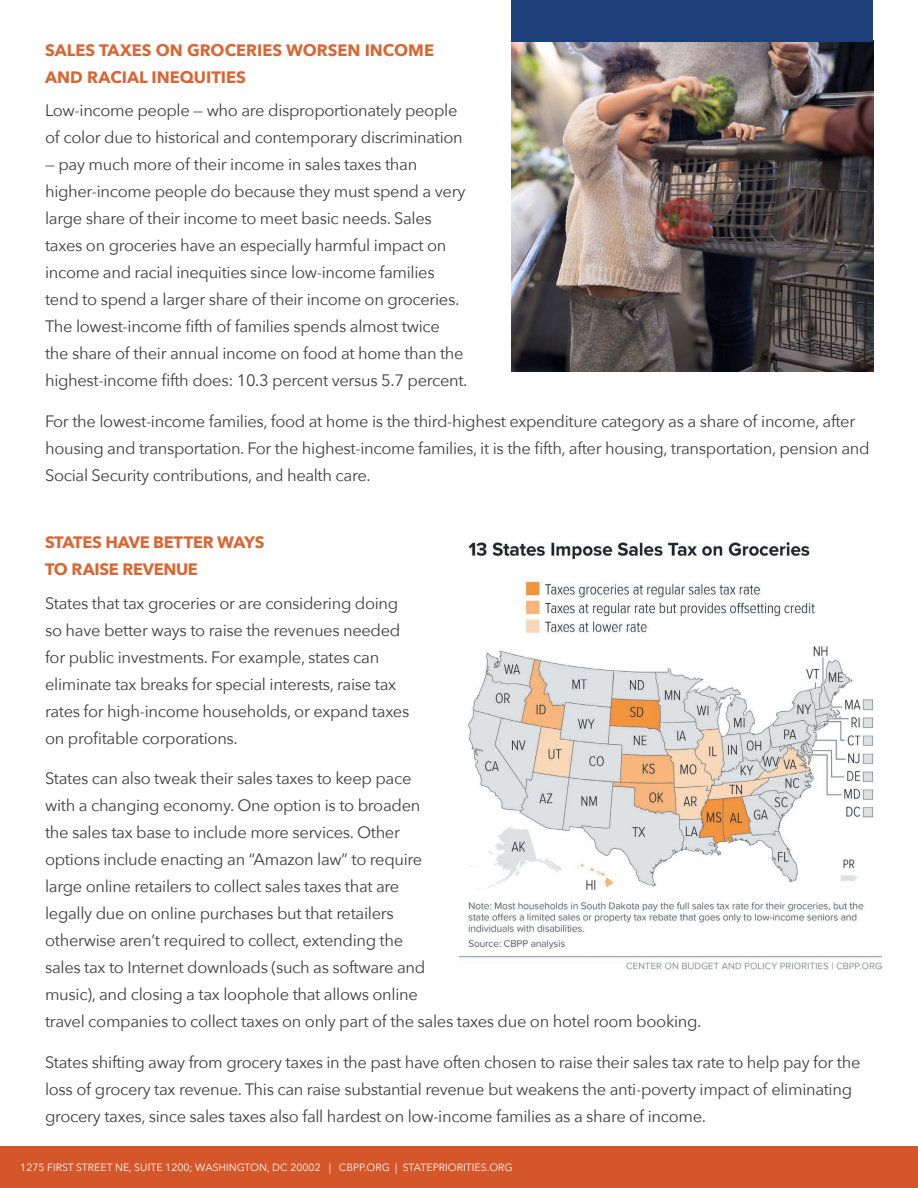
<style>
.page{position:relative;width:918px;height:1188px;background:#fff}
.page>*{position:absolute;margin:0;border:0;box-sizing:border-box;transform-origin:0 0}
.t1{font:16.5px/27px "Avenir Next";letter-spacing:-.02em;color:#3e3e3f}
.t2{font:700 16.5px/27px "Avenir Next";color:#d86735}
.t3{font:700 16.5px/27px "Avenir Next";letter-spacing:-.02em;color:#d86735}
.t4{font:10.5px "Avenir Next";color:#fff}
</style>
<div class="page">
<img style="left:511px;top:42px;width:362px;height:330px">
<div style="left:511px;top:0;width:362px;height:42px;background:#1e3e79"></div>
<img style="left:459px;top:542px;width:423px;height:429px">
<div style="left:0;top:1147px;width:918px;height:41px;background:#d55629"></div>
<p class="t2" style="left:45px;top:36px;width:390px">SALES TAXES ON GROCERIES WORSEN INCOME<br>AND RACIAL INEQUITIES</p>
<p class="t1" style="left:45px;top:96px;width:419px">Low-income people — who are disproportionately people of color due to historical and contemporary discrimination</p>
<p class="t1" style="left:45px;top:150px;width:424px">— pay much more of their income in sales taxes than higher-income people do because they must spend a very large share of their income to meet basic needs. Sales taxes on groceries have an especially harmful impact on income and racial inequities since low-income families tend to spend a larger share of their income on groceries.<br>The lowest-income fifth of families spends almost twice the share of their annual income on food at home than the highest-income fifth does: 10.3 percent versus 5.7 percent.</p>
<p class="t1" style="left:45px;top:407px;width:826px">For the lowest-income families, food at home is the third-highest expenditure category as a share of income, after housing and transportation. For the highest-income families, it is the fifth, after housing, transportation, pension and<br>Social Security contributions, and health care.</p>
<p class="t3" style="left:45px;top:528px;width:221px">STATES HAVE BETTER WAYS<br>TO RAISE REVENUE</p>
<p class="t1" style="left:45px;top:589px;width:366px">States that tax groceries or are considering doing so have better ways to raise the revenues needed for public investments. For example, states can eliminate tax breaks for special interests, raise tax rates for high-income households, or expand taxes on profitable corporations.</p>
<p class="t1" style="left:45px;top:764px;width:658px">States can also tweak their sales taxes to keep pace<br>with a changing economy. One option is to broaden<br>the sales tax base to include more services. Other<br>options include enacting an “Amazon law” to require<br>large online retailers to collect sales taxes that are<br>legally due on online purchases but that retailers<br>otherwise aren’t required to collect, extending the<br>sales tax to Internet downloads (such as software and<br>music), and closing a tax loophole that allows online<br>travel companies to collect taxes on only part of the sales taxes due on hotel room booking.</p>
<p class="t1" style="left:45px;top:1048px;width:817px">States shifting away from grocery taxes in the past have often chosen to raise their sales tax rate to help pay for the loss of grocery tax revenue. This can raise substantial revenue but weakens the anti-poverty impact of eliminating grocery taxes, since sales taxes also fall hardest on low-income families as a share of income.</p>
<p class="t4" style="left:20px;top:1158px;width:494px">1275 FIRST STREET NE, SUITE 1200; WASHINGTON, DC 20002 | CBPP.ORG | STATEPRIORITIES.ORG</p>
</div>
